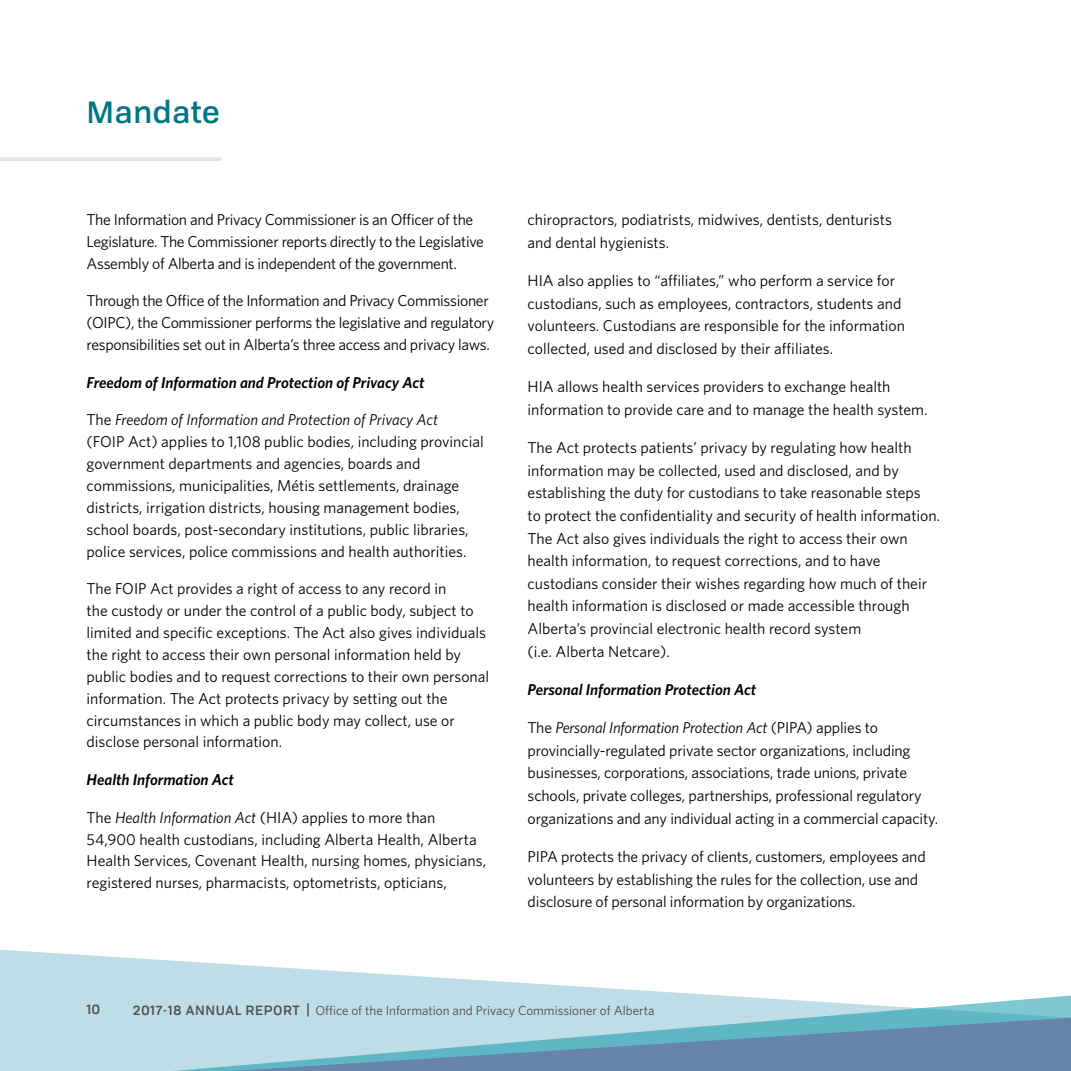
<style>
.page{position:relative;width:1071px;height:1071px;background:#fff}
.page>*{position:absolute;margin:0;border:0;box-sizing:border-box;transform-origin:0 0}
.t1{font:500 30.62px "Tofino";color:#007684}
.t2{font:15.75px/22.6px "Whitney";color:#000}
.t3{font:15.75px/21.9px "Whitney";letter-spacing:-.02em;color:#000}
.t4{font:italic 600 15.75px "Whitney";color:#000}
.t5{font:13.12px "Whitney";color:#4d4d4f}
.t6{font:500 13.12px "Tofino";color:#4d4d4f}
.s1{font-style:italic}
.s2{font-family:"Tofino";font-weight:500}
</style>
<div class="page">
<svg style="left:0;top:949px;width:1071px;height:122px;fill:#bedde7"></svg>
<hr style="left:0;top:158px;width:222px;height:3px;background:#eae2dd">
<h1 class="t1" style="left:87px;top:89px;width:135px">Mandate</h1>
<p class="t3" style="left:87px;top:208px;width:399px">The Information and Privacy Commissioner is an Officer of the<br>Legislature. The Commissioner reports directly to the Legislative<br>Assembly of Alberta and is independent of the government.</p>
<p class="t3" style="left:87px;top:290px;width:409px">Through the Office of the Information and Privacy Commissioner (OIPC), the Commissioner performs the legislative and regulatory responsibilities set out in Alberta’s three access and privacy laws.</p>
<p class="t4" style="left:87px;top:373px;width:339px">Freedom of Information and Protection of Privacy Act</p>
<p class="t2" style="left:87px;top:409px;width:399px;line-height:21.9px">The <span class="s1">Freedom of Information and Protection of Privacy Act<br></span>(FOIP Act) applies to 1,108 public bodies, including provincial government departments and agencies, boards and commissions, municipalities, Métis settlements, drainage districts, irrigation districts, housing management bodies, school boards, post-secondary institutions, public libraries, police services, police commissions and health authorities.</p>
<p class="t2" style="left:87px;top:578px;width:404px;line-height:21.9px">The FOIP Act provides a right of access to any record in<br>the custody or under the control of a public body, subject to limited and specific exceptions. The Act also gives individuals the right to access their own personal information held by public bodies and to request corrections to their own personal information. The Act protects privacy by setting out the circumstances in which a public body may collect, use or disclose personal information.</p>
<p class="t4" style="left:87px;top:770px;width:149px">Health Information Act</p>
<p class="t2" style="left:87px;top:806px;width:401px;line-height:21.9px">The <span class="s1">Health Information Act</span> (HIA) applies to more than 54,900 health custodians, including Alberta Health, Alberta Health Services, Covenant Health, nursing homes, physicians, registered nurses, pharmacists, optometrists, opticians,</p>
<p class="t2" style="left:528px;top:208px;width:366px">chiropractors, podiatrists, midwives, dentists, denturists and dental hygienists.</p>
<p class="t2" style="left:528px;top:269px;width:379px">HIA also applies to “affiliates,” who perform a service for custodians, such as employees, contractors, students and volunteers. Custodians are responsible for the information collected, used and disclosed by their affiliates.</p>
<p class="t2" style="left:528px;top:375px;width:401px">HIA allows health services providers to exchange health information to provide care and to manage the health system.</p>
<p class="t2" style="left:528px;top:436px;width:414px">The Act protects patients’ privacy by regulating how health information may be collected, used and disclosed, and by establishing the duty for custodians to take reasonable steps<br>to protect the confidentiality and security of health information.<br>The Act also gives individuals the right to access their own health information, to request corrections, and to have custodians consider their wishes regarding how much of their health information is disclosed or made accessible through Alberta’s provincial electronic health record system<br>(i.e. Alberta Netcare).</p>
<p class="t4" style="left:528px;top:680px;width:230px">Personal Information Protection Act</p>
<p class="t2" style="left:528px;top:716px;width:412px">The <span class="s1">Personal Information Protection Act</span> (PIPA) applies to provincially-regulated private sector organizations, including businesses, corporations, associations, trade unions, private schools, private colleges, partnerships, professional regulatory organizations and any individual acting in a commercial capacity.</p>
<p class="t2" style="left:528px;top:845px;width:400px">PIPA protects the privacy of clients, customers, employees and volunteers by establishing the rules for the collection, use and disclosure of personal information by organizations.</p>
<p class="t6" style="left:87px;top:999px;width:15px">10</p>
<p class="t5" style="left:133px;top:1002px;width:523px"><span class="s2">2017-18 ANNUAL REPORT |</span> Office of the Information and Privacy Commissioner of Alberta</p>
</div>
